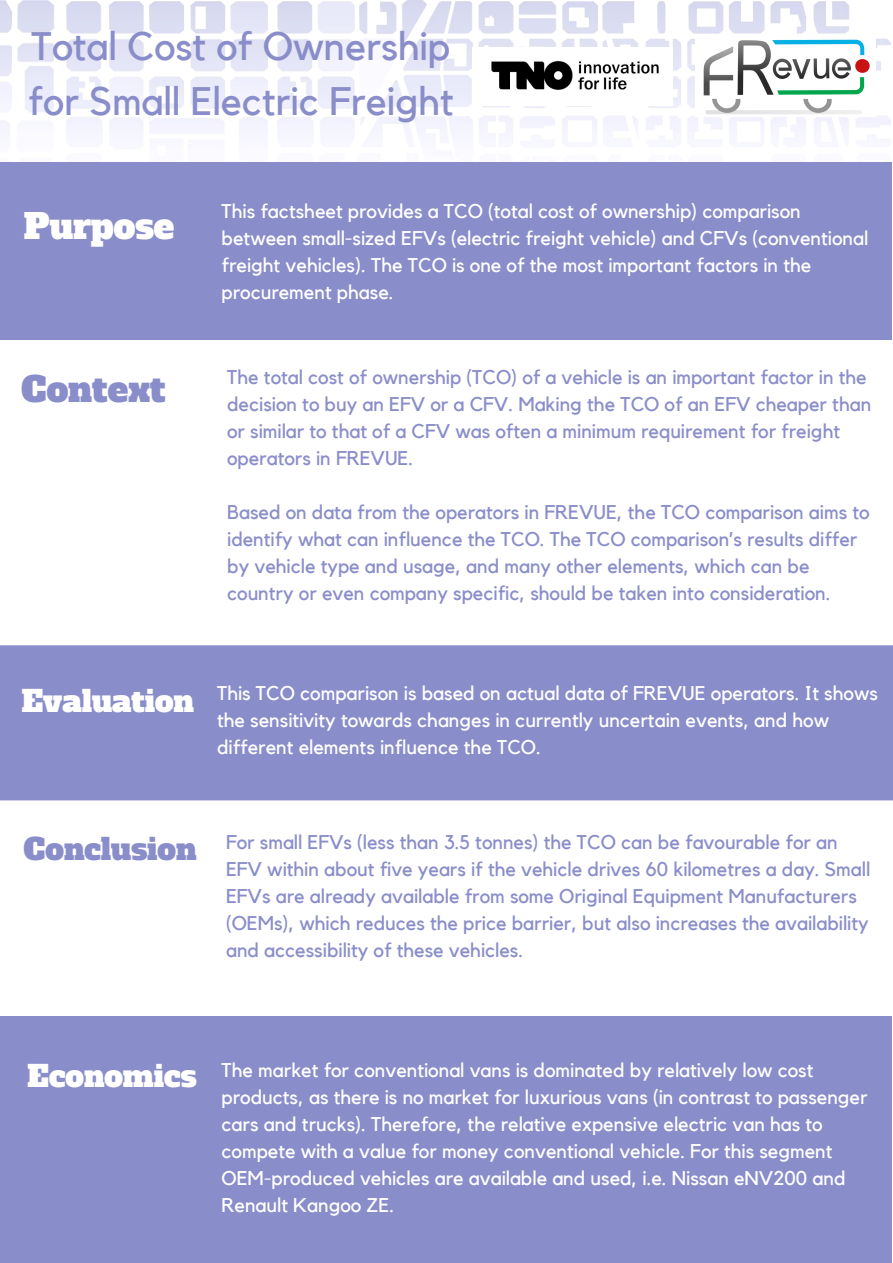
<style>
.page{position:relative;width:893px;height:1263px;background:#fff}
.page>*{position:absolute;margin:0;border:0;box-sizing:border-box;transform-origin:0 0}
.t1{font:39.6px/55.1px "Kollektif";color:#898dc9}
.t2{font:34.65px "Alfa Slab One";color:#fff}
.t3{font:34.65px "Alfa Slab One";color:#898dc9}
.t4{font:19.8px/27px "Kollektif";color:#898dc9}
.t5{font:19.8px/27px "Kollektif";color:#fff}
.s1{font-family:"Alfa Slab One";font-size:29.7px}
</style>
<div class="page">
<img style="left:0;top:0;width:892px;height:251px">
<div style="left:0;top:162px;width:891px;height:177px;background:#898dc9"></div>
<div style="left:0;top:645px;width:892px;height:155px;background:#898dc9"></div>
<img style="left:472px;top:47px;width:200px;height:59px">
<img style="left:695px;top:37px;width:180px;height:80px">
<div style="left:0;top:1016px;width:891px;height:246px;background:#898dc9"></div>
<h1 class="t1" style="left:28px;top:20px;width:427px">Total Cost of Ownership for Small Electric Freight</h1>
<h2 class="t2" style="left:24px;top:204px;width:152px">Purpose</h2>
<p class="t5" style="left:221px;top:198px;width:648px">This factsheet provides a TCO (total cost of ownership) comparison between small-sized EFVs (electric freight vehicle) and CFVs (conventional freight vehicles). The TCO is one of the most important factors in the procurement phase.</p>
<h2 class="t3" style="left:21px;top:367px;width:146px">Context</h2>
<p class="t4" style="left:227px;top:365px;width:645px">The total cost of ownership (TCO) of a vehicle is an important factor in the decision to buy an EFV or a CFV. Making the TCO of an EFV cheaper than or similar to that of a CFV was often a minimum requirement for freight operators in FREVUE.</p>
<p class="t4" style="left:227px;top:500px;width:644px">Based on data from the operators in FREVUE, the TCO comparison aims to identify what can influence the TCO. The TCO comparison’s results differ by vehicle type and usage, and many other elements, which can be country or even company specific, should be taken into consideration.</p>
<p class="t5" style="left:217px;top:681px;width:662px;text-indent:-196px"><span class="s1">Evaluation</span> This TCO comparison is based on actual data of FREVUE operators. It shows the sensitivity towards changes in currently uncertain events, and how different elements influence the TCO.</p>
<p class="t4" style="left:226px;top:829px;width:645px;text-indent:-202px"><span class="s1">Conclusion</span> For small EFVs (less than 3.5 tonnes) the TCO can be favourable for an EFV within about five years if the vehicle drives 60 kilometres a day. Small EFVs are already available from some Original Equipment Manufacturers (OEMs), which reduces the price barrier, but also increases the availability and accessibility of these vehicles.</p>
<p class="t5" style="left:221px;top:1057px;width:647px;text-indent:-194px"><span class="s1">Economics</span> The market for conventional vans is dominated by relatively low cost products, as there is no market for luxurious vans (in contrast to passenger cars and trucks). Therefore, the relative expensive electric van has to compete with a value for money conventional vehicle. For this segment OEM-produced vehicles are available and used, i.e. Nissan eNV200 and Renault Kangoo ZE.</p>
</div>
